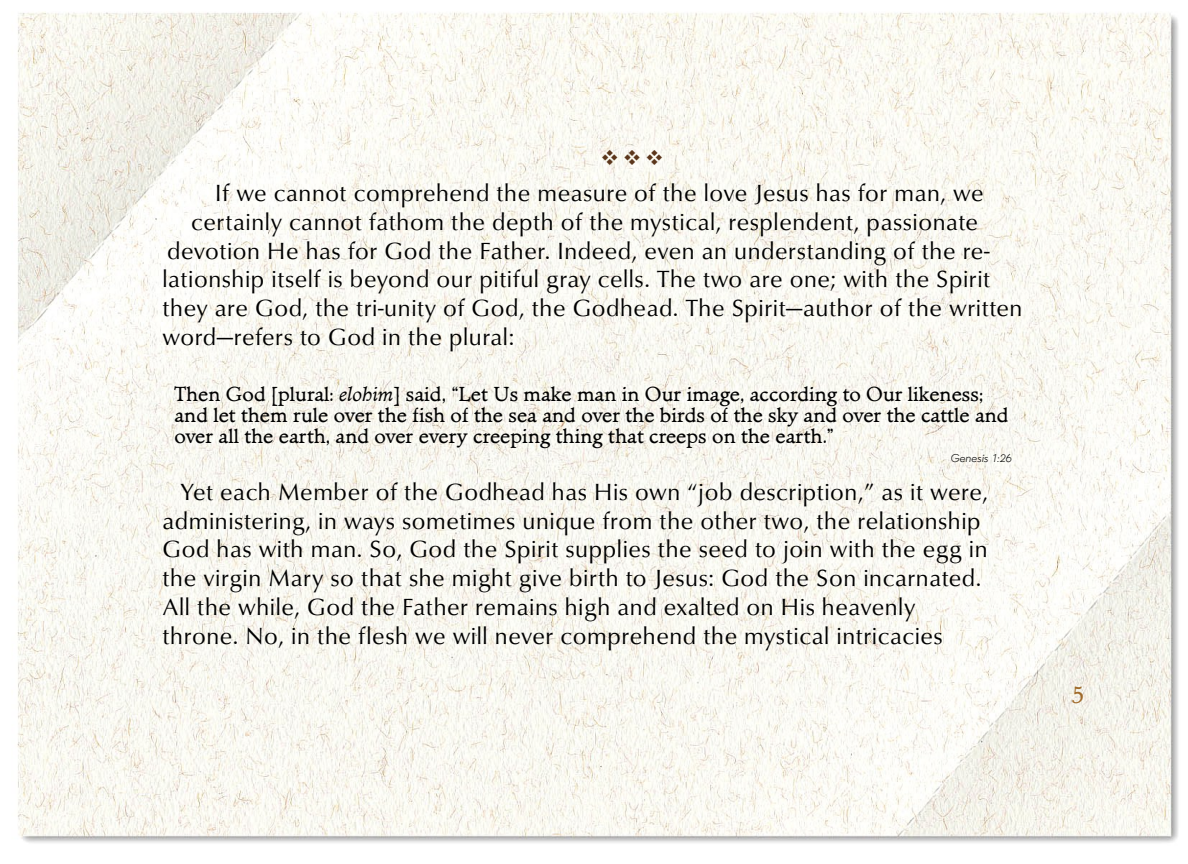
<style>
.page{position:relative;width:1188px;height:864px;background:#fff}
.page>*{position:absolute;margin:0;border:0;box-sizing:border-box;transform-origin:0 0}
.t1{font:24px/28.8px "URW Classico T";letter-spacing:.025em;color:#000}
.t2{font:21px/21px "Minister T";letter-spacing:.005em;color:#000}
.t3{font:21px "Wingdings";color:#5b361b}
.t4{font:12px "Martin Got URWT Ligh Ital";letter-spacing:.01em;color:#000}
.s1{font-style:italic}
</style>
<div class="page">
<img style="left:17px;top:12px;width:1161px;height:831px">
<svg style="left:1072px;top:687px;width:11px;height:16px"></svg>
<svg style="left:620px;top:165px;width:43px;height:1px"></svg>
<p class="t3" style="left:600px;top:146px;width:65px">❖❖❖</p>
<p class="t1" style="left:215px;top:179px;width:770px">If we cannot comprehend the measure of the love Jesus has for man, we</p>
<p class="t1" style="left:191px;top:208px;width:788px">certainly cannot fathom the depth of the mystical, resplendent, passionate</p>
<p class="t1" style="left:167px;top:236px;width:824px">devotion He has for God the Father. Indeed, even an understanding of the re-</p>
<p class="t1" style="left:162px;top:265px;width:829px">lationship itself is beyond our pitiful gray cells. The two are one; with the Spirit</p>
<p class="t1" style="left:162px;top:294px;width:861px">they are God, the tri-unity of God, the Godhead. The Spirit—author of the written</p>
<p class="t1" style="left:162px;top:323px;width:353px">word—refers to God in the plural:</p>
<p class="t2" style="left:174px;top:383px;width:836px">Then God [plural: <span class="s1">elohim</span>] said, “Let Us make man in Our image, according to Our likeness; and let them rule over the fish of the sea and over the birds of the sky and over the cattle and over all the earth, and over every creeping thing that creeps on the earth.”</p>
<p class="t4" style="left:951px;top:451px;width:62px">Genesis 1:26</p>
<p class="t1" style="left:162px;top:477px;width:827px;text-indent:18px">Yet each Member of the Godhead has His own “job description,” as it were, administering, in ways sometimes unique from the other two, the relationship God has with man. So, God the Spirit supplies the seed to join with the egg in the virgin Mary so that she might give birth to Jesus: God the Son incarnated.<br>All the while, God the Father remains high and exalted on His heavenly throne. No, in the flesh we will never comprehend the mystical intricacies</p>
</div>
